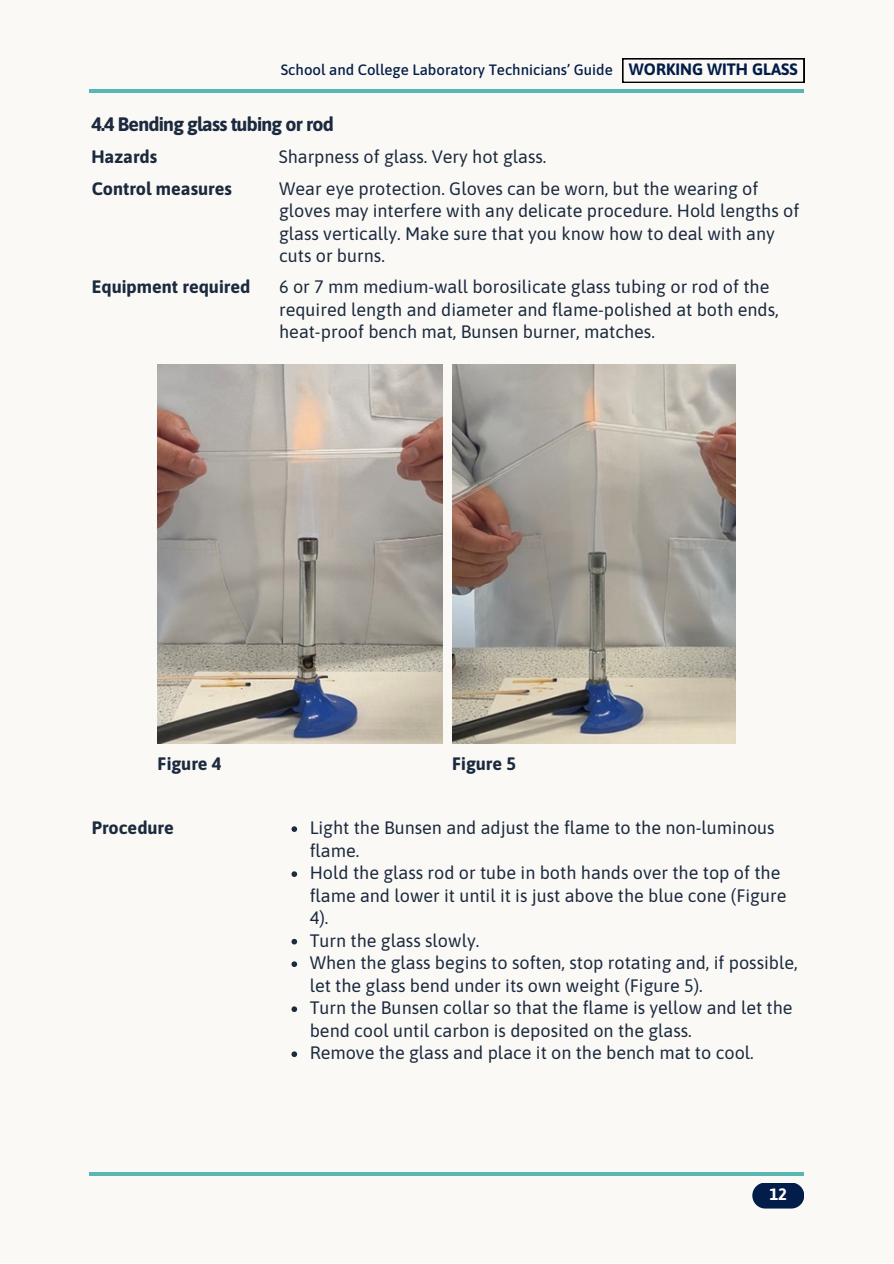
<style>
.page{position:relative;width:894px;height:1264px;background:#fff}
.page>*{position:absolute;margin:0;border:0;box-sizing:border-box;transform-origin:0 0}
.t1{font:700 19.5px "Asap";letter-spacing:-.04em;color:#1b2a3f}
.t2{font:18px/22.5px "Asap";color:#1b2a3f}
.t3{font:700 18px "Asap";color:#1b2a3f}
.t4{font:700 16.5px "Asap";color:#021d49}
.t5{font:700 16.5px "Asap";color:#fff}
.t6{font:500 15px "Asap";color:#021d49}
</style>
<div class="page">
<div style="left:0;top:0;width:893px;height:1262px;background:#fbf9f5"></div>
<hr style="left:89px;top:1172px;width:715px;height:3px;background:#58b7b3">
<hr style="left:89px;top:89px;width:715px;height:4px;background:#58b7b3">
<svg style="left:622px;top:58px;width:182px;height:25px"></svg>
<div style="left:752px;top:1182px;width:52px;height:26px;background:#021d49;border-radius:13px"></div>
<img style="left:158px;top:364px;width:284px;height:379px">
<img style="left:452px;top:364px;width:283px;height:379px">
<svg style="left:291px;top:826px;width:6px;height:6px"></svg>
<svg style="left:291px;top:871px;width:6px;height:6px"></svg>
<svg style="left:291px;top:938px;width:6px;height:6px"></svg>
<svg style="left:291px;top:961px;width:6px;height:6px"></svg>
<svg style="left:291px;top:1006px;width:6px;height:6px"></svg>
<svg style="left:291px;top:1051px;width:6px;height:6px"></svg>
<p class="t6" style="left:281px;top:61px;width:333px">School and College Laboratory Technicians’ Guide</p>
<p class="t4" style="left:628px;top:60px;width:170px">WORKING WITH GLASS</p>
<h1 class="t1" style="left:91px;top:112px;width:244px">4.4 Bending glass tubing or rod</h1>
<h2 class="t2" style="left:278px;top:145px;width:269px">Sharpness of glass. Very hot glass.</h2>
<h1 class="t3" style="left:92px;top:178px;width:142px">Control measures</h1>
<h2 class="t2" style="left:279px;top:177px;width:521px">Wear eye protection. Gloves can be worn, but the wearing of gloves may interfere with any delicate procedure. Hold lengths of glass vertically. Make sure that you know how to deal with any cuts or burns.</h2>
<p class="t3" style="left:92px;top:276px;width:160px">Equipment required</p>
<h1 class="t2" style="left:279px;top:276px;width:501px">6 or 7 mm medium-wall borosilicate glass tubing or rod of the required length and diameter and flame-polished at both ends, heat-proof bench mat, Bunsen burner, matches.</h1>
<h2 class="t3" style="left:91px;top:146px;width:67px">Hazards</h2>
<p class="t3" style="left:158px;top:753px;width:65px">Figure 4</p>
<p class="t3" style="left:452px;top:753px;width:65px">Figure 5</p>
<p class="t3" style="left:92px;top:817px;width:84px">Procedure</p>
<h1 class="t2" style="left:309px;top:816px;width:466px">Light the Bunsen and adjust the flame to the non-luminous flame.</h1>
<h1 class="t2" style="left:309px;top:861px;width:478px">Hold the glass rod or tube in both hands over the top of the flame and lower it until it is just above the blue cone (Figure<br>4).</h1>
<p class="t2" style="left:309px;top:929px;width:171px">Turn the glass slowly.</p>
<p class="t2" style="left:309px;top:951px;width:489px">When the glass begins to soften, stop rotating and, if possible, let the glass bend under its own weight (Figure 5).</p>
<p class="t2" style="left:309px;top:996px;width:484px">Turn the Bunsen collar so that the flame is yellow and let the bend cool until carbon is deposited on the glass.</p>
<p class="t2" style="left:309px;top:1041px;width:445px">Remove the glass and place it on the bench mat to cool.</p>
<h1 class="t5" style="left:769px;top:1184px;width:19px">12</h1>
</div>
